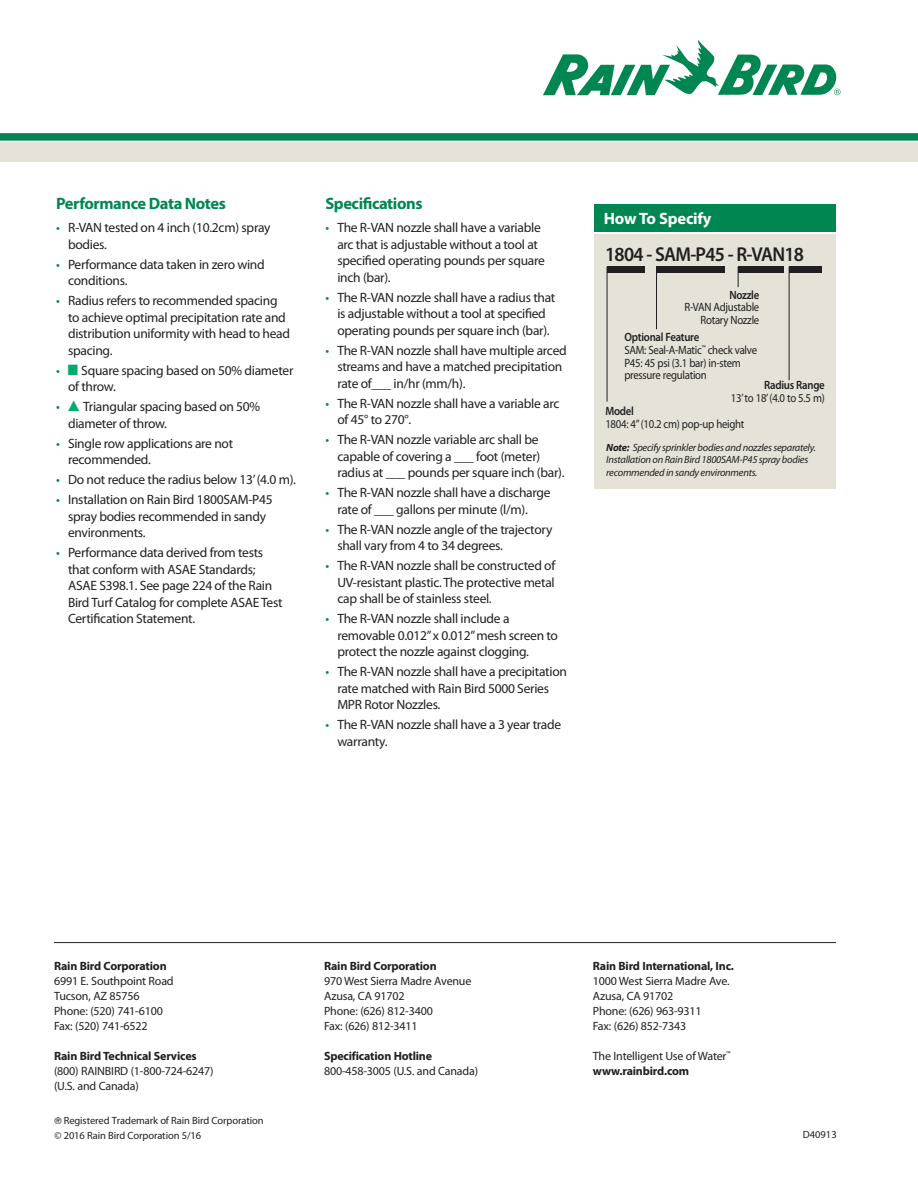
<style>
.page{position:relative;width:918px;height:1188px;background:#fff}
.page>*{position:absolute;margin:0;border:0;box-sizing:border-box;transform-origin:0 0}
.t1{font:600 20.1px "Myriad Pro";letter-spacing:-.04em;color:#231f20;scale:.94 1}
.t2{font:700 16.5px "Myriad Pro";letter-spacing:-.025em;color:#008751}
.t3{font:700 16.5px "Myriad Pro";letter-spacing:-.015em;color:#fff}
.t4{font:13.5px/16.5px "Myriad Pro";letter-spacing:-.02em;color:#231f20}
.t5{font:12px/15px "Myriad Pro";letter-spacing:-.015em;color:#231f20}
.t6{font:12px/12.6px "Myriad Pro";letter-spacing:-.015em;color:#231f20;scale:.9 1}
.t7{font:700 12px "Myriad Pro";letter-spacing:-.015em;color:#231f20}
.t8{font:600 12px "Myriad Pro";letter-spacing:-.025em;color:#231f20;scale:.9 1}
.t9{font:italic 10.5px/12.6px "Myriad Pro";letter-spacing:-.025em;color:#231f20}
.t10{font:10.5px/15px "Myriad Pro";letter-spacing:-.01em;color:#231f20}
.s1{color:#008751}
.s2{color:#00ab6b}
.s3{font-weight:600}
.s4{font-weight:700}
.s5{font-family:"Helvetica Neue";font-size:9px}
</style>
<div class="page">
<hr style="left:54px;top:942px;width:782px;height:1px;background:#231f20">
<div style="left:0;top:133px;width:918px;height:8px;background:#008751"></div>
<div style="left:0;top:142px;width:918px;height:20px;background:#e6e2d7"></div>
<div style="left:594px;top:204px;width:241px;height:28px;background:#008751"></div>
<div style="left:594px;top:234px;width:241px;height:255px;background:#e6e2d7"></div>
<hr style="left:607px;top:267px;width:1px;height:135px;background:#231f20">
<div style="left:607px;top:266px;width:38px;height:7px;background:#231f20"></div>
<div style="left:656px;top:266px;width:68px;height:7px;background:#231f20"></div>
<div style="left:738px;top:266px;width:46px;height:7px;background:#231f20"></div>
<div style="left:789px;top:266px;width:32px;height:7px;background:#231f20"></div>
<hr style="left:656px;top:267px;width:1px;height:62px;background:#231f20">
<svg style="left:738px;top:273px;width:1px;height:14px"></svg>
<hr style="left:789px;top:267px;width:1px;height:113px;background:#231f20">
<svg style="left:543px;top:40px;width:298px;height:55px"></svg>
<p class="t2" style="left:56px;top:193px;width:171px">Performance Data Notes</p>
<p class="t4" style="left:68px;top:219px;width:204px;text-indent:-12px"><span class="s1">•</span> R-VAN tested on 4 inch (10.2cm) spray bodies.</p>
<p class="t4" style="left:68px;top:256px;width:198px;text-indent:-12px"><span class="s1">•</span> Performance data taken in zero wind conditions.</p>
<p class="t4" style="left:68px;top:292px;width:224px;text-indent:-12px"><span class="s1">•</span> Radius refers to recommended spacing to achieve optimal precipitation rate and distribution uniformity with head to head spacing.</p>
<p class="t4" style="left:68px;top:362px;width:227px;text-indent:-12px"><span class="s1">•</span> <span class="s2">■</span> Square spacing based on 50% diameter of throw.</p>
<p class="t4" style="left:68px;top:398px;width:194px;text-indent:-12px"><span class="s1">•</span> <span class="s2">▲</span> Triangular spacing based on 50% diameter of throw.</p>
<p class="t4" style="left:68px;top:435px;width:167px;text-indent:-12px"><span class="s1">•</span> Single row applications are not recommended.</p>
<p class="t4" style="left:56px;top:471px;width:242px"><span class="s1">•</span> Do not reduce the radius below 13’ (4.0 m).</p>
<p class="t4" style="left:68px;top:491px;width:206px;text-indent:-12px"><span class="s1">•</span> Installation on Rain Bird 1800SAM-P45 spray bodies recommended in sandy environments.</p>
<p class="t4" style="left:68px;top:544px;width:216px;text-indent:-12px"><span class="s1">•</span> Performance data derived from tests that conform with ASAE Standards; ASAE S398.1. See page 224 of the Rain Bird Turf Catalog for complete ASAE Test Certification Statement.</p>
<p class="t2" style="left:325px;top:193px;width:99px">Specifications</p>
<p class="t4" style="left:337px;top:219px;width:209px;text-indent:-12px"><span class="s1">•</span> The R-VAN nozzle shall have a variable arc that is adjustable without a tool at specified operating pounds per square inch (bar).</p>
<p class="t4" style="left:325px;top:289px;width:232px;text-align:center"><span class="s1">•</span> The R-VAN nozzle shall have a radius that is adjustable without a tool at specified operating pounds per square inch (bar).</p>
<p class="t4" style="left:337px;top:342px;width:231px;text-indent:-12px"><span class="s1">•</span> The R-VAN nozzle shall have multiple arced streams and have a matched precipitation rate of___ in/hr (mm/h).</p>
<p class="t4" style="left:337px;top:395px;width:224px;text-indent:-12px"><span class="s1">•</span> The R-VAN nozzle shall have a variable arc of 45° to 270°.</p>
<p class="t4" style="left:337px;top:431px;width:229px;text-indent:-12px"><span class="s1">•</span> The R-VAN nozzle variable arc shall be capable of covering a ___ foot (meter) radius at ___ pounds per square inch (bar).</p>
<p class="t4" style="left:337px;top:484px;width:215px;text-indent:-12px"><span class="s1">•</span> The R-VAN nozzle shall have a discharge rate of ___ gallons per minute (l/m).</p>
<p class="t4" style="left:337px;top:521px;width:217px;text-indent:-12px"><span class="s1">•</span> The R-VAN nozzle angle of the trajectory shall vary from 4 to 34 degrees.</p>
<p class="t4" style="left:337px;top:557px;width:220px;text-align:justify;text-indent:-12px"><span class="s1">•</span> The R-VAN nozzle shall be constructed of UV-resistant plastic. The protective metal cap shall be of stainless steel.</p>
<p class="t4" style="left:337px;top:610px;width:222px;text-indent:-12px"><span class="s1">•</span> The R-VAN nozzle shall include a removable 0.012” x 0.012” mesh screen to protect the nozzle against clogging.</p>
<p class="t4" style="left:337px;top:663px;width:231px;text-indent:-12px"><span class="s1">•</span> The R-VAN nozzle shall have a precipitation rate matched with Rain Bird 5000 Series<br>MPR Rotor Nozzles.</p>
<p class="t4" style="left:337px;top:716px;width:225px;text-indent:-12px"><span class="s1">•</span> The R-VAN nozzle shall have a 3 year trade warranty.</p>
<p class="t3" style="left:604px;top:208px;width:109px">How To Specify</p>
<h1 class="t1" style="left:605px;top:242px;width:213px">1804 - SAM-P45 - R-VAN18</h1>
<p class="t8" style="left:729px;top:287px;width:35px">Nozzle</p>
<p class="t6" style="left:684px;top:301px;width:85px;text-align:right">R-VAN Adjustable<br>Rotary Nozzle</p>
<p class="t6" style="left:624px;top:331px;width:149px"><span class="s3">Optional Feature<br></span>SAM: Seal-A-Matic<sup>™</sup> check valve<br>P45: 45 psi (3.1 bar) in-stem pressure regulation</p>
<p class="t8" style="left:764px;top:378px;width:69px">Radius Range</p>
<p class="t6" style="left:731px;top:391px;width:106px">13’ to 18’ (4.0 to 5.5 m)</p>
<p class="t9" style="left:606px;top:441px;width:211px"><span class="s4">Note:</span> Specify sprinkler bodies and nozzles separately.<br>Installation on Rain Bird 1800SAM-P45 spray bodies recommended in sandy environments.</p>
<p class="t8" style="left:605px;top:404px;width:33px">Model</p>
<p class="t6" style="left:605px;top:417px;width:156px">1804: 4” (10.2 cm) pop-up height</p>
<p class="t7" style="left:54px;top:958px;width:114px">Rain Bird Corporation</p>
<p class="t5" style="left:54px;top:973px;width:121px">6991 E. Southpoint Road<br>Tucson, AZ 85756<br>Phone: (520) 741-6100<br>Fax: (520) 741-6522</p>
<p class="t7" style="left:54px;top:1048px;width:144px">Rain Bird Technical Services</p>
<p class="t5" style="left:54px;top:1063px;width:161px">(800) RAINBIRD (1-800-724-6247) (U.S. and Canada)</p>
<p class="t10" style="left:54px;top:1113px;width:211px"><span class="s5">®</span> Registered Trademark of Rain Bird Corporation © 2016 Rain Bird Corporation 5/16</p>
<p class="t7" style="left:324px;top:958px;width:114px">Rain Bird Corporation</p>
<p class="t5" style="left:324px;top:973px;width:149px">970 West Sierra Madre Avenue<br>Azusa, CA 91702<br>Phone: (626) 812-3400<br>Fax: (626) 812-3411</p>
<p class="t7" style="left:324px;top:1048px;width:110px">Specification Hotline</p>
<p class="t5" style="left:324px;top:1063px;width:156px">800-458-3005 (U.S. and Canada)</p>
<p class="t7" style="left:593px;top:958px;width:143px">Rain Bird International, Inc.</p>
<p class="t5" style="left:593px;top:973px;width:138px">1000 West Sierra Madre Ave.<br>Azusa, CA 91702<br>Phone: (626) 963-9311<br>Fax: (626) 852-7343</p>
<p class="t5" style="left:593px;top:1048px;width:139px">The Intelligent Use of Water<sup>™ </sup><span class="s4">www.rainbird.com</span></p>
<p class="t10" style="left:803px;top:1127px;width:35px">D40913</p>
</div>
